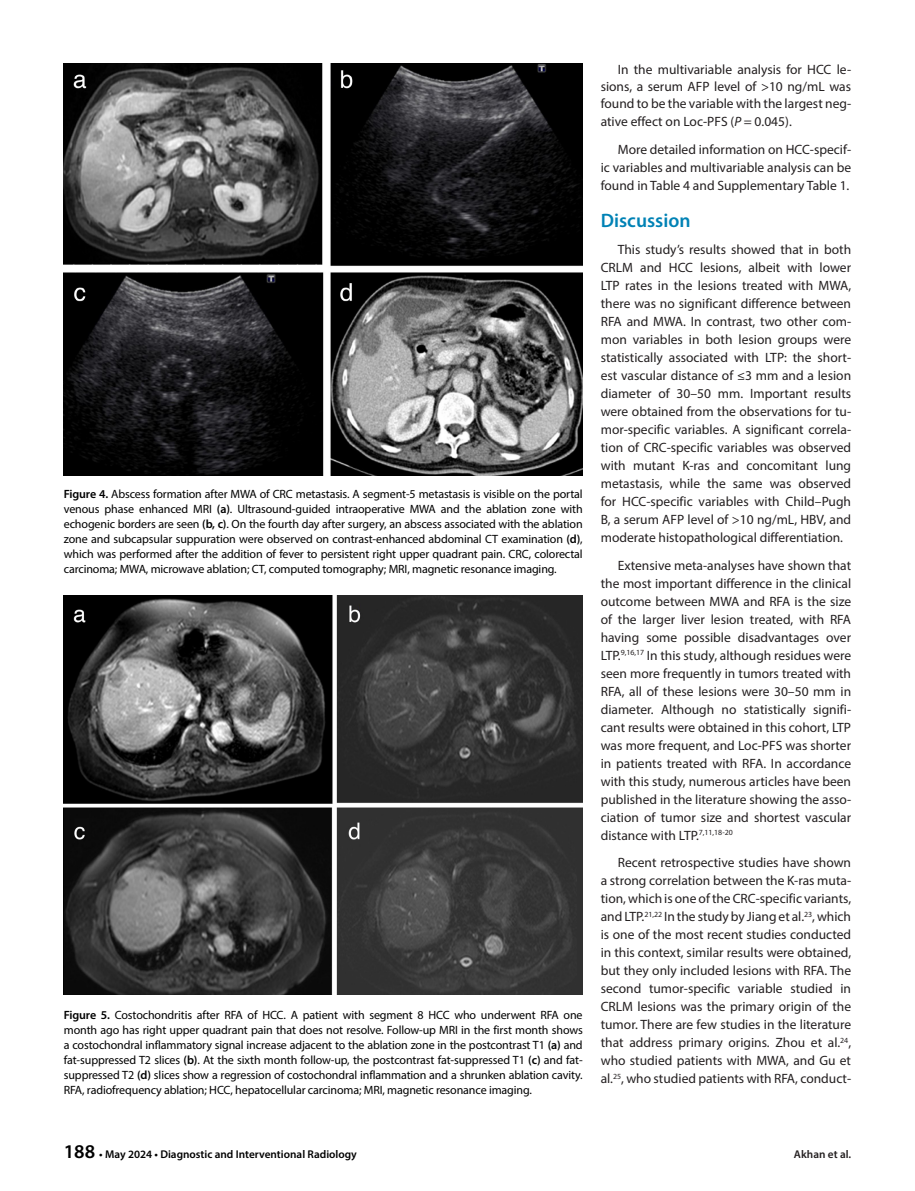
<style>
.page{position:relative;width:915px;height:1191px;background:#fff}
.page>*{position:absolute;margin:0;border:0;box-sizing:border-box;transform-origin:0 0}
.ANA_BASLIK{font:600 19.5px "Myriad Pro";color:#0082b5}
.YAZI{font:13.5px/18px "Myriad Pro";color:#231f20;text-align:justify}
.RESİM-ALTI{font:12px/15px "Myriad Pro";letter-spacing:-.01em;color:#000;text-align:justify}
.t1{font:600 11.25px "Myriad Pro";color:#000}
.t2{font:600 11.25px "Myriad Pro";color:#231f20}
.s1{font-weight:600}
.s2{font-style:italic}
.s3{font-size:19.5px}
</style>
<div class="page">
<img style="left:64px;top:64px;width:518px;height:411px">
<img style="left:64px;top:595px;width:518px;height:399px">
<p class="RESİM-ALTI" style="left:64px;top:486px;width:520px"><span class="s1">Figure 4.</span> Abscess formation after MWA of CRC metastasis. A segment-5 metastasis is visible on the portal venous phase enhanced MRI <span class="s1">(a)</span>. Ultrasound-guided intraoperative MWA and the ablation zone with echogenic borders are seen <span class="s1">(b, c)</span>. On the fourth day after surgery, an abscess associated with the ablation zone and subcapsular suppuration were observed on contrast-enhanced abdominal CT examination <span class="s1">(d)</span>, which was performed after the addition of fever to persistent right upper quadrant pain. CRC, colorectal carcinoma; MWA, microwave ablation; CT, computed tomography; MRI, magnetic resonance imaging.</p>
<p class="RESİM-ALTI" style="left:64px;top:1007px;width:520px"><span class="s1">Figure 5.</span> Costochondritis after RFA of HCC. A patient with segment 8 HCC who underwent RFA one month ago has right upper quadrant pain that does not resolve. Follow-up MRI in the first month shows a costochondral inflammatory signal increase adjacent to the ablation zone in the postcontrast T1 <span class="s1">(a)</span> and fat-suppressed T2 slices <span class="s1">(b)</span>. At the sixth month follow-up, the postcontrast fat-suppressed T1 <span class="s1">(c)</span> and fat&shy;suppressed T2 <span class="s1">(d)</span> slices show a regression of costochondral inflammation and a shrunken ablation cavity.<br>RFA, radiofrequency ablation; HCC, hepatocellular carcinoma; MRI, magnetic resonance imaging.</p>
<p class="YAZI" style="left:600px;top:60px;width:252px;line-height:17.5px;text-indent:17px">In the multivariable analysis for HCC le&shy;sions, a serum AFP level of &gt;10 ng/mL was found to be the variable with the largest neg&shy;ative effect on Loc-PFS (<span class="s2">P</span> = 0.045).</p>
<p class="YAZI" style="left:600px;top:140px;width:252px;text-indent:17px">More detailed information on HCC-specif&shy;ic variables and multivariable analysis can be found in Table 4 and Supplementary Table 1.</p>
<p class="ANA_BASLIK" style="left:600px;top:208px;width:91px">Discussion</p>
<p class="YAZI" style="left:600px;top:241px;width:252px;text-indent:17px">This study’s results showed that in both CRLM and HCC lesions, albeit with lower LTP rates in the lesions treated with MWA, there was no significant difference between RFA and MWA. In contrast, two other com&shy;mon variables in both lesion groups were statistically associated with LTP: the short&shy;est vascular distance of ≤3 mm and a lesion diameter of 30–50 mm. Important results were obtained from the observations for tu&shy;mor-specific variables. A significant correla&shy;tion of CRC-specific variables was observed with mutant K-ras and concomitant lung metastasis, while the same was observed for HCC-specific variables with Child–Pugh B, a serum AFP level of &gt;10 ng/mL, HBV, and moderate histopathological differentiation.</p>
<p class="YAZI" style="left:600px;top:556px;width:252px;text-indent:17px">Extensive meta-analyses have shown that the most important difference in the clinical outcome between MWA and RFA is the size of the larger liver lesion treated, with RFA having some possible disadvantages over LTP.<sup>9,16,17</sup> In this study, although residues were seen more frequently in tumors treated with RFA, all of these lesions were 30–50 mm in diameter. Although no statistically signifi&shy;cant results were obtained in this cohort, LTP was more frequent, and Loc-PFS was shorter in patients treated with RFA. In accordance with this study, numerous articles have been published in the literature showing the asso&shy;ciation of tumor size and shortest vascular distance with LTP.<sup>7,11,18-20</sup></p>
<p class="YAZI" style="left:600px;top:853px;width:252px;text-indent:17px">Recent retrospective studies have shown a strong correlation between the K-ras muta&shy;tion, which is one of the CRC-specific variants, and LTP.<sup>21,22</sup> In the study by Jiang et al.<sup>23</sup>, which is one of the most recent studies conducted in this context, similar results were obtained, but they only included lesions with RFA. The second tumor-specific variable studied in CRLM lesions was the primary origin of the tumor. There are few studies in the literature that address primary origins. Zhou et al.<sup>24</sup>, who studied patients with MWA, and Gu et al.<sup>25</sup>, who studied patients with RFA, conduct-</p>
<p class="t1" style="left:64px;top:1146px;width:294px"><span class="s3">188</span> • May 2024 • Diagnostic and Interventional Radiology</p>
<p class="t2" style="left:793px;top:1146px;width:59px">Akhan et al.</p>
</div>
